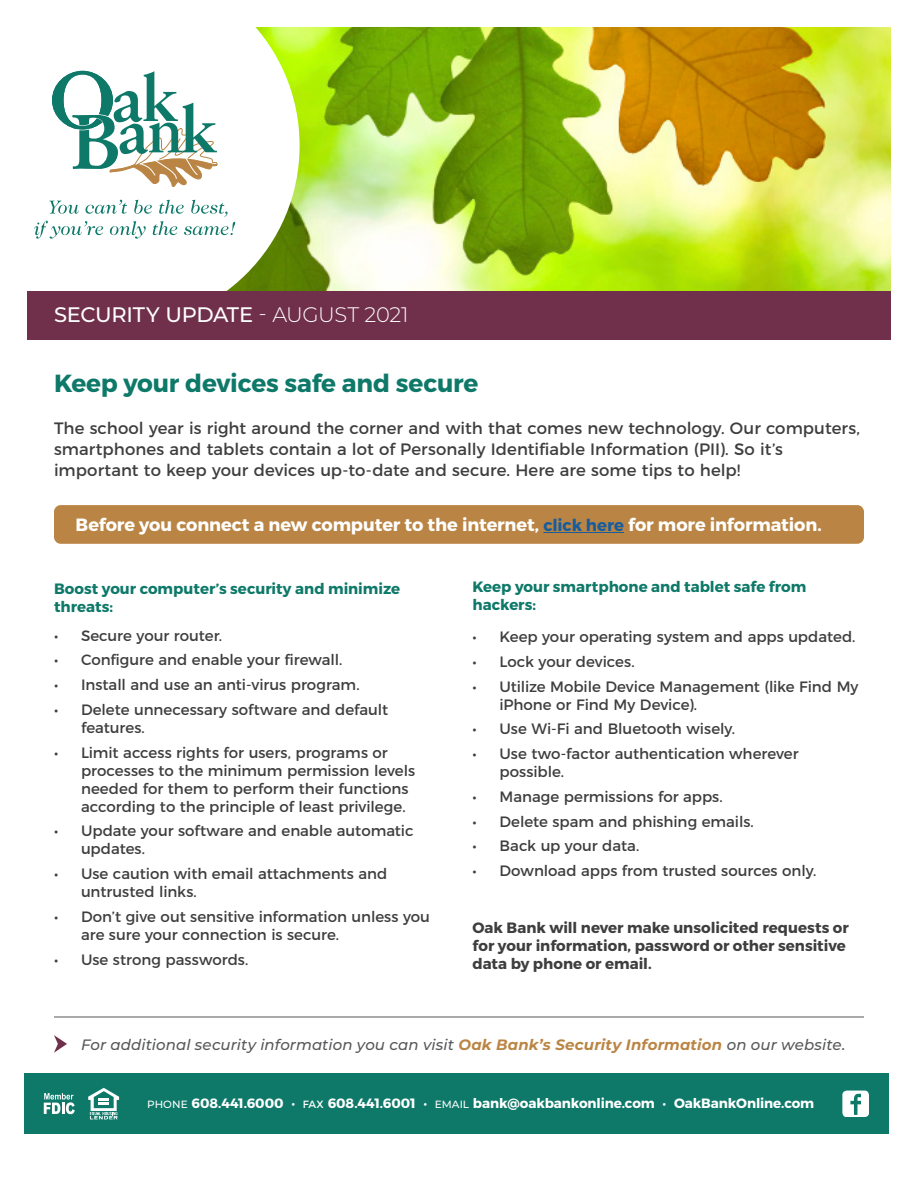
<style>
.page{position:relative;width:918px;height:1188px;background:#fff}
.page>*{position:absolute;margin:0;border:0;box-sizing:border-box;transform-origin:0 0}
.t1{font:700 24.75px "Montserrat";letter-spacing:-.01em;color:#0e7969}
.t2{font:500 21px "Montserrat";letter-spacing:-.015em;color:#fff}
.t3{font:700 17.7px "Montserrat";letter-spacing:-.005em;color:#fff}
.t4{font:16.5px/21px "Montserrat";letter-spacing:.005em;color:#3e3e3f}
.t5{font:15px/18px "Montserrat";color:#3e3e3f}
.t6{font:700 15px/18px "Montserrat";color:#3e3e3f}
.t7{font:700 15px/18px "Montserrat";color:#0e7969}
.t8{font:italic 500 15px "Montserrat";letter-spacing:.005em;color:#57585a}
.t9{font:700 13.5px "Montserrat";letter-spacing:-.005em;color:#fff}
.s1{font-weight:300}
.s2{font-size:16.5px;color:#175d9e}
.s3{font-weight:700;color:#ba8544}
.s4{font-weight:500;font-size:10.5px}
.s5{font-weight:400}
.s6{font-weight:400;font-size:10.5px}
</style>
<div class="page">
<img style="left:300px;top:27px;width:591px;height:264px">
<svg style="left:79px;top:27px;width:221px;height:264px"></svg>
<svg style="left:52px;top:71px;width:166px;height:117px"></svg>
<svg style="left:34px;top:200px;width:201px;height:39px"></svg>
<div style="left:27px;top:291px;width:864px;height:48px;background:#702f4a"></div>
<div style="left:54px;top:505px;width:810px;height:39px;background:#ba8544;border-radius:7px"></div>
<hr style="left:543px;top:532px;width:81px;height:1px;background:#175d9e">
<div style="left:24px;top:1073px;width:864px;height:61px;background:#0e7969"></div>
<svg style="left:44px;top:1093px;width:31px;height:21px"></svg>
<svg style="left:88px;top:1088px;width:31px;height:31px"></svg>
<div style="left:842px;top:1091px;width:27px;height:26px;background:#fff;border-radius:5px"></div>
<svg style="left:850px;top:1094px;width:11px;height:21px"></svg>
<svg style="left:54px;top:1035px;width:13px;height:18px"></svg>
<hr style="left:54px;top:1017px;width:810px;height:1px;background:#57585a">
<p class="t2" style="left:54px;top:300px;width:356px">SECURITY UPDATE <span class="s1">- AUGUST 2021</span></p>
<p class="t1" style="left:54px;top:368px;width:426px">Keep your devices safe and secure</p>
<p class="t4" style="left:54px;top:416px;width:807px">The school year is right around the corner and with that comes new technology. Our computers, smartphones and tablets contain a lot of Personally Identifiable Information (PII). So it’s important to keep your devices up-to-date and secure. Here are some tips to help!</p>
<p class="t3" style="left:76px;top:514px;width:748px">Before you connect a new computer to the internet, <span class="s2">click here</span> for more information.</p>
<p class="t7" style="left:54px;top:580px;width:348px">Boost your computer’s security and minimize threats:</p>
<p class="t5" style="left:54px;top:625px;width:170px">• Secure your router.</p>
<p class="t5" style="left:54px;top:650px;width:290px">• Configure and enable your firewall.</p>
<p class="t5" style="left:54px;top:675px;width:307px">• Install and use an anti-virus program.</p>
<p class="t5" style="left:81px;top:699px;width:309px;text-indent:-27px">• Delete unnecessary software and default features.</p>
<p class="t5" style="left:81px;top:742px;width:336px;text-indent:-27px">• Limit access rights for users, programs or processes to the minimum permission levels needed for them to perform their functions according to the principle of least privilege.</p>
<p class="t5" style="left:81px;top:821px;width:334px;text-indent:-27px">• Update your software and enable automatic updates.</p>
<p class="t5" style="left:81px;top:864px;width:308px;text-indent:-27px">• Use caution with email attachments and untrusted links.</p>
<p class="t5" style="left:81px;top:906px;width:351px;text-indent:-27px">• Don’t give out sensitive information unless you are sure your connection is secure.</p>
<p class="t5" style="left:54px;top:949px;width:196px">• Use strong passwords.</p>
<p class="t7" style="left:472px;top:578px;width:335px">Keep your smartphone and tablet safe from hackers:</p>
<p class="t5" style="left:472px;top:627px;width:385px">• Keep your operating system and apps updated.</p>
<p class="t5" style="left:472px;top:651px;width:164px">• Lock your devices.</p>
<p class="t5" style="left:500px;top:676px;width:361px;text-indent:-27px">• Utilize Mobile Device Management (like Find My iPhone or Find My Device).</p>
<p class="t5" style="left:472px;top:719px;width:264px">• Use Wi-Fi and Bluetooth wisely.</p>
<p class="t5" style="left:500px;top:744px;width:301px;text-indent:-27px">• Use two-factor authentication wherever possible.</p>
<p class="t5" style="left:472px;top:786px;width:252px">• Manage permissions for apps.</p>
<p class="t5" style="left:472px;top:811px;width:283px">• Delete spam and phishing emails.</p>
<p class="t5" style="left:472px;top:836px;width:168px">• Back up your data.</p>
<p class="t5" style="left:472px;top:861px;width:345px">• Download apps from trusted sources only.</p>
<p class="t6" style="left:472px;top:919px;width:378px">Oak Bank will never make unsolicited requests or for your information, password or other sensitive data by phone or email.</p>
<p class="t8" style="left:81px;top:1034px;width:766px">For additional security information you can visit <span class="s3">Oak Bank’s Security Information</span> on our website.</p>
<p class="t9" style="left:147px;top:1095px;width:669px"><span class="s4">PHONE</span> 608.441.6000 <span class="s5">•</span> <span class="s6">FAX</span> 608.441.6001 <span class="s5">•</span> <span class="s4">EMAIL</span> bank@oakbankonline.com <span class="s5">•</span> OakBankOnline.com</p>
</div>
